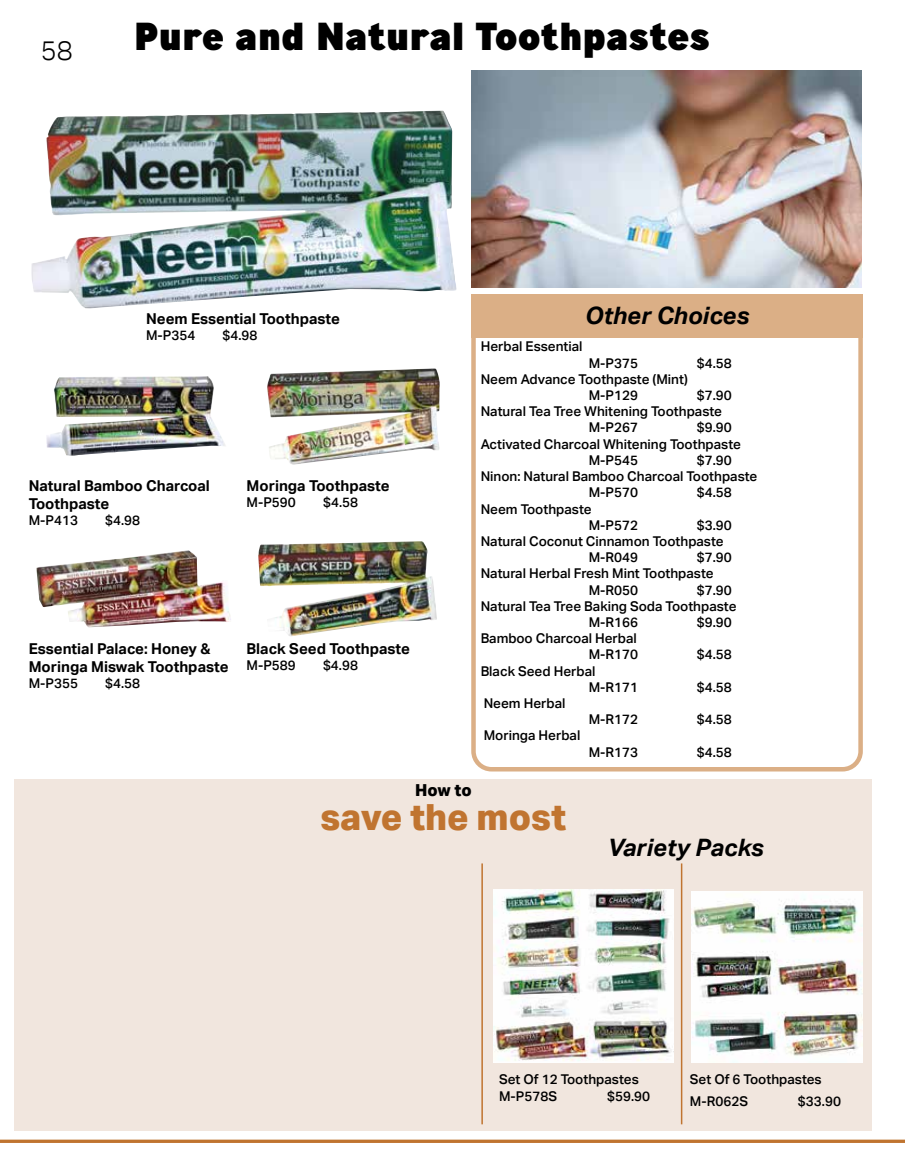
<style>
.page{position:relative;width:905px;height:1175px;background:#fff}
.page>*{position:absolute;margin:0;border:0;box-sizing:border-box;transform-origin:0 0}
.t1{font:800 39px "Ministry";color:#000}
.t2{font:800 36px "Aktiv Grotesk";color:#c07430}
.t3{font:300 27px "Aktiv Grotesk";color:#000}
.t4{font:italic 700 24px "Aktiv Grotesk";color:#000}
.t5{font:800 16.5px "Aktiv Grotesk";color:#000}
.t6{font:700 15px/18px "Aktiv Grotesk";color:#000}
.t7{font:500 13.5px/16.2px "Aktiv Grotesk";color:#000}
</style>
<div class="page">
<hr style="left:0;top:1139px;width:904px;height:3px;background:#c07430">
<div style="left:15px;top:779px;width:857px;height:351px;background:#f1e6de"></div>
<svg style="left:471px;top:305px;width:392px;height:467px"></svg>
<div style="left:471px;top:294px;width:391px;height:43px;background:#dbaf86"></div>
<img style="left:493px;top:889px;width:180px;height:173px">
<img style="left:691px;top:891px;width:172px;height:171px">
<hr style="left:681px;top:863px;width:1px;height:261px;background:#c07430">
<hr style="left:481px;top:863px;width:2px;height:261px;background:#c07430">
<img style="left:31px;top:111px;width:426px;height:198px">
<img style="left:36px;top:550px;width:195px;height:77px">
<img style="left:258px;top:541px;width:179px;height:95px">
<img style="left:46px;top:376px;width:179px;height:80px">
<img style="left:267px;top:368px;width:173px;height:97px">
<img style="left:471px;top:70px;width:390px;height:217px">
<h3 class="t3" style="left:41px;top:35px;width:33px">58</h3>
<h1 class="t1" style="left:134px;top:9px;width:578px">Pure and Natural Toothpastes</h1>
<p class="t6" style="left:146px;top:310px;width:195px">Neem Essential Toothpaste</p>
<p class="t7" style="left:146px;top:327px;width:51px">M-P354</p>
<p class="t7" style="left:222px;top:327px;width:37px">$4.98</p>
<h3 class="t4" style="left:585px;top:302px;width:166px">Other Choices</h3>
<p class="t7" style="left:480px;top:339px;width:103px">Herbal Essential</p>
<p class="t6" style="left:29px;top:477px;width:183px">Natural Bamboo Charcoal<br>Toothpaste</p>
<p class="t7" style="left:29px;top:512px;width:51px">M-P413</p>
<p class="t7" style="left:105px;top:512px;width:37px">$4.98</p>
<p class="t6" style="left:29px;top:640px;width:201px">Essential Palace: Honey &amp;<br>Moringa Miswak Toothpaste</p>
<p class="t7" style="left:29px;top:675px;width:51px">M-P355</p>
<p class="t7" style="left:105px;top:675px;width:37px">$4.58</p>
<p class="t6" style="left:246px;top:477px;width:144px">Moringa Toothpaste</p>
<p class="t7" style="left:246px;top:494px;width:51px">M-P590</p>
<p class="t7" style="left:323px;top:494px;width:37px">$4.58</p>
<p class="t6" style="left:246px;top:640px;width:165px">Black Seed Toothpaste</p>
<p class="t7" style="left:246px;top:657px;width:51px">M-P589</p>
<p class="t7" style="left:323px;top:657px;width:37px">$4.98</p>
<p class="t7" style="left:588px;top:355px;width:51px">M-P375</p>
<p class="t7" style="left:696px;top:355px;width:37px">$4.58</p>
<p class="t7" style="left:588px;top:371px;width:101px;text-indent:-108px">Neem Advance Toothpaste (Mint)<br>M-P129</p>
<p class="t7" style="left:696px;top:387px;width:37px">$7.90</p>
<p class="t7" style="left:480px;top:403px;width:243px">Natural Tea Tree Whitening Toothpaste</p>
<p class="t7" style="left:588px;top:420px;width:51px">M-P267</p>
<p class="t7" style="left:696px;top:420px;width:37px">$9.90</p>
<p class="t7" style="left:480px;top:436px;width:262px">Activated Charcoal Whitening Toothpaste</p>
<p class="t7" style="left:588px;top:452px;width:51px">M-P545</p>
<p class="t7" style="left:696px;top:452px;width:37px">$7.90</p>
<p class="t7" style="left:480px;top:468px;width:278px">Ninon: Natural Bamboo Charcoal Toothpaste</p>
<p class="t7" style="left:588px;top:484px;width:51px">M-P570</p>
<p class="t7" style="left:696px;top:484px;width:37px">$4.58</p>
<p class="t7" style="left:588px;top:501px;width:51px;text-indent:-108px">Neem Toothpaste<br>M-P572</p>
<p class="t7" style="left:696px;top:517px;width:37px">$3.90</p>
<p class="t7" style="left:480px;top:533px;width:244px">Natural Coconut Cinnamon Toothpaste</p>
<p class="t7" style="left:588px;top:549px;width:51px">M-R049</p>
<p class="t7" style="left:696px;top:549px;width:37px">$7.90</p>
<p class="t7" style="left:480px;top:565px;width:234px">Natural Herbal Fresh Mint Toothpaste</p>
<p class="t7" style="left:588px;top:582px;width:51px">M-R050</p>
<p class="t7" style="left:696px;top:582px;width:37px">$7.90</p>
<p class="t7" style="left:480px;top:598px;width:257px">Natural Tea Tree Baking Soda Toothpaste</p>
<p class="t7" style="left:588px;top:614px;width:51px">M-R166</p>
<p class="t7" style="left:696px;top:614px;width:37px">$9.90</p>
<p class="t7" style="left:480px;top:630px;width:159px;text-align:right">Bamboo Charcoal Herbal<br>M-R170</p>
<p class="t7" style="left:696px;top:646px;width:37px">$4.58</p>
<p class="t7" style="left:588px;top:663px;width:51px;text-indent:-108px">Black Seed Herbal<br>M-R171</p>
<p class="t7" style="left:483px;top:695px;width:83px">Neem Herbal</p>
<p class="t7" style="left:696px;top:679px;width:37px">$4.58</p>
<p class="t7" style="left:483px;top:727px;width:98px">Moringa Herbal</p>
<p class="t7" style="left:588px;top:711px;width:51px">M-R172</p>
<p class="t7" style="left:696px;top:711px;width:37px">$4.58</p>
<p class="t7" style="left:588px;top:744px;width:51px">M-R173</p>
<p class="t7" style="left:696px;top:744px;width:37px">$4.58</p>
<p class="t5" style="left:415px;top:781px;width:58px">How to</p>
<h2 class="t2" style="left:320px;top:796px;width:248px">save the most</h2>
<h3 class="t4" style="left:607px;top:833px;width:157px">Variety Packs</h3>
<p class="t7" style="left:499px;top:1071px;width:141px">Set Of 12 Toothpastes<br>M-P578S</p>
<p class="t7" style="left:607px;top:1087px;width:45px">$59.90</p>
<p class="t7" style="left:690px;top:1069px;width:133px;line-height:21.6px">Set Of 6 Toothpastes<br>M-R062S</p>
<p class="t7" style="left:798px;top:1093px;width:45px">$33.90</p>
</div>
